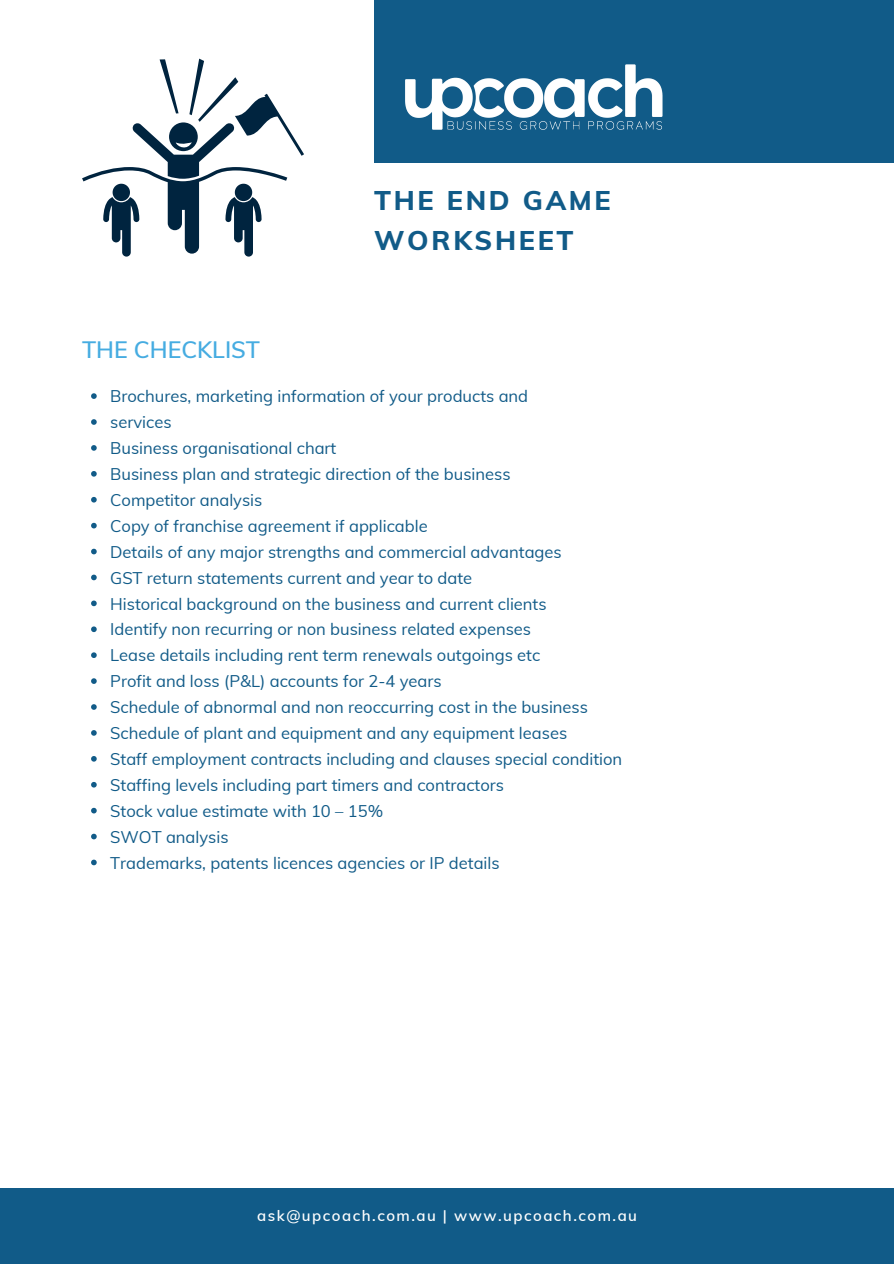
<style>
.page{position:relative;width:894px;height:1264px;background:#fff}
.page>*{position:absolute;margin:0;border:0;box-sizing:border-box;transform-origin:0 0}
.t1{font:800 27px/40.5px "Muli";letter-spacing:.1em;color:#115b88}
.t2{font:600 23.25px "Muli";color:#46ace1}
.t3{font:16.5px "Muli";color:#115b88}
.t4{font:600 15px "Muli";letter-spacing:.1em;color:#fff}
</style>
<div class="page">
<div style="left:374px;top:0;width:519px;height:162px;background:#115b88"></div>
<img style="left:405px;top:64px;width:258px;height:66px">
<div style="left:0;top:1188px;width:893px;height:75px;background:#115b88"></div>
<svg style="left:82px;top:59px;width:222px;height:197px"></svg>
<svg style="left:91px;top:393px;width:6px;height:6px"></svg>
<svg style="left:91px;top:419px;width:6px;height:6px"></svg>
<svg style="left:91px;top:445px;width:6px;height:6px"></svg>
<svg style="left:91px;top:471px;width:6px;height:5px"></svg>
<svg style="left:91px;top:497px;width:6px;height:5px"></svg>
<svg style="left:91px;top:523px;width:6px;height:5px"></svg>
<svg style="left:91px;top:548px;width:6px;height:6px"></svg>
<svg style="left:91px;top:574px;width:6px;height:6px"></svg>
<svg style="left:91px;top:600px;width:6px;height:6px"></svg>
<svg style="left:91px;top:626px;width:6px;height:6px"></svg>
<svg style="left:91px;top:652px;width:6px;height:6px"></svg>
<svg style="left:91px;top:678px;width:6px;height:6px"></svg>
<svg style="left:91px;top:704px;width:6px;height:5px"></svg>
<svg style="left:91px;top:730px;width:6px;height:5px"></svg>
<svg style="left:91px;top:756px;width:6px;height:5px"></svg>
<svg style="left:91px;top:782px;width:6px;height:5px"></svg>
<svg style="left:91px;top:807px;width:6px;height:6px"></svg>
<svg style="left:91px;top:833px;width:6px;height:6px"></svg>
<svg style="left:91px;top:859px;width:6px;height:6px"></svg>
<p class="t1" style="left:374px;top:179px;width:238px">THE END GAME<br>WORKSHEET</p>
<p class="t2" style="left:82px;top:334px;width:179px">THE CHECKLIST</p>
<p class="t3" style="left:110px;top:386px;width:419px">Brochures, marketing information of your products and</p>
<p class="t3" style="left:110px;top:411px;width:63px">services</p>
<p class="t3" style="left:110px;top:437px;width:228px">Business organisational chart</p>
<p class="t3" style="left:110px;top:463px;width:402px">Business plan and strategic direction of the business</p>
<p class="t3" style="left:110px;top:489px;width:154px">Competitor analysis</p>
<p class="t3" style="left:110px;top:515px;width:319px">Copy of franchise agreement if applicable</p>
<p class="t3" style="left:110px;top:541px;width:453px">Details of any major strengths and commercial advantages</p>
<p class="t3" style="left:110px;top:567px;width:363px">GST return statements current and year to date</p>
<p class="t3" style="left:110px;top:593px;width:438px">Historical background on the business and current clients</p>
<p class="t3" style="left:110px;top:619px;width:422px">Identify non recurring or non business related expenses</p>
<p class="t3" style="left:110px;top:644px;width:431px">Lease details including rent term renewals outgoings etc</p>
<p class="t3" style="left:110px;top:670px;width:333px">Profit and loss (P&amp;L) accounts for 2-4 years</p>
<p class="t3" style="left:110px;top:696px;width:479px">Schedule of abnormal and non reoccurring cost in the business</p>
<p class="t3" style="left:110px;top:722px;width:458px">Schedule of plant and equipment and any equipment leases</p>
<p class="t3" style="left:110px;top:748px;width:513px">Staff employment contracts including and clauses special condition</p>
<p class="t3" style="left:110px;top:774px;width:395px">Staffing levels including part timers and contractors</p>
<p class="t3" style="left:110px;top:800px;width:274px">Stock value estimate with 10 – 15%</p>
<p class="t3" style="left:110px;top:826px;width:120px">SWOT analysis</p>
<p class="t3" style="left:110px;top:852px;width:391px">Trademarks, patents licences agencies or IP details</p>
<p class="t4" style="left:257px;top:1206px;width:381px">ask@upcoach.com.au | www.upcoach.com.au</p>
</div>
